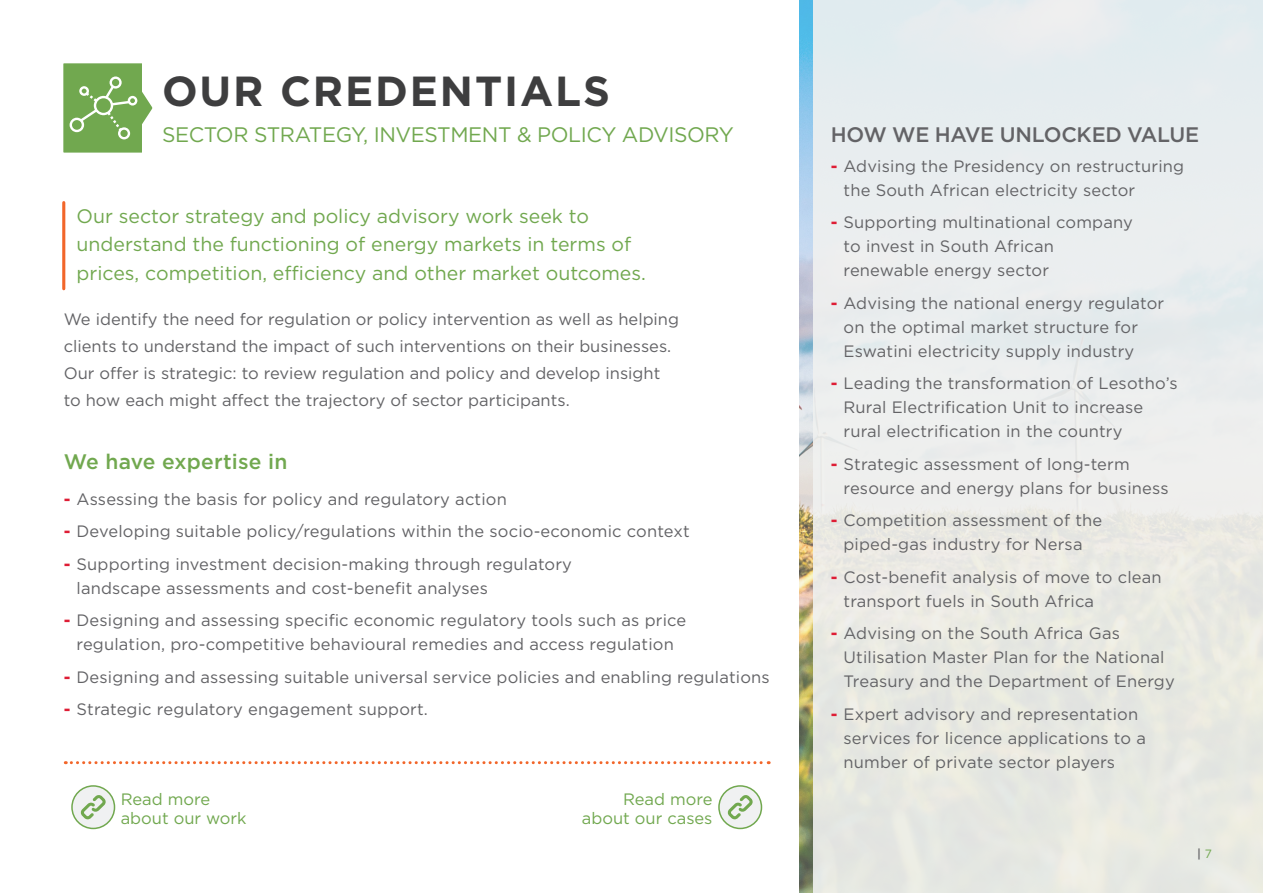
<style>
.page{position:relative;width:1263px;height:893px;background:#fff}
.page>*{position:absolute;margin:0;border:0;box-sizing:border-box;transform-origin:0 0}
.t1{font:700 42px "Gotham";letter-spacing:.045em;color:#3e3e3f}
.t2{font:21px "Gotham";letter-spacing:-.02em;color:#71a84f}
.t3{font:500 21px "Gotham";letter-spacing:-.01em;color:#636366}
.t4{font:500 21px "Gotham";letter-spacing:.01em;color:#71a84f}
.t5{font:19.5px/28.5px "Gotham";color:#71a84f}
.t6{font:16.5px/24px "Gotham";letter-spacing:.01em;color:#636366}
.t7{font:16.5px/19.5px "Gotham";color:#71a84f}
.t8{font:500 12px "Gotham";color:#636366}
.s1{font-weight:700;color:#de1d35}
.s2{font-weight:400;color:#71a84f}
</style>
<div class="page">
<img style="left:812px;top:0;width:451px;height:893px">
<hr style="left:62px;top:203px;width:3px;height:86px;background:#f2662a">
<svg style="left:63px;top:63px;width:90px;height:90px;background:#8ab76e"></svg>
<svg style="left:65px;top:761px;width:704px;height:3px"></svg>
<img style="left:799px;top:0;width:13px;height:893px">
<div style="left:72px;top:786px;width:43px;height:42px;background:#f0f1f2;border-radius:50%"></div>
<svg style="left:80px;top:795px;width:26px;height:24px"></svg>
<div style="left:71px;top:785px;width:44px;height:44px;border:2px solid #71a84f;border-radius:50%"></div>
<div style="left:719px;top:786px;width:42px;height:42px;background:#f0f1f2;border-radius:50%"></div>
<svg style="left:727px;top:795px;width:26px;height:24px"></svg>
<div style="left:718px;top:785px;width:44px;height:44px;border:2px solid #71a84f;border-radius:50%"></div>
<p class="t1" style="left:162px;top:63px;width:449px">OUR CREDENTIALS</p>
<p class="t2" style="left:162px;top:121px;width:573px">SECTOR STRATEGY, INVESTMENT &amp; POLICY ADVISORY</p>
<p class="t3" style="left:831px;top:121px;width:370px">HOW WE HAVE UNLOCKED VALUE</p>
<p class="t6" style="left:843px;top:154px;width:342px;text-indent:-13px"><span class="s1">-</span> Advising the Presidency on restructuring the South African electricity sector</p>
<p class="t6" style="left:843px;top:210px;width:291px;text-indent:-13px"><span class="s1">-</span> Supporting multinational company to invest in South African renewable energy sector</p>
<p class="t6" style="left:843px;top:291px;width:322px;text-indent:-13px"><span class="s1">-</span> Advising the national energy regulator on the optimal market structure for<br>Eswatini electricity supply industry</p>
<p class="t6" style="left:843px;top:371px;width:336px;text-indent:-13px"><span class="s1">-</span> Leading the transformation of Lesotho’s<br>Rural Electrification Unit to increase rural electrification in the country</p>
<p class="t6" style="left:843px;top:452px;width:327px;text-indent:-13px"><span class="s1">-</span> Strategic assessment of long-term resource and energy plans for business</p>
<p class="t6" style="left:831px;top:508px;width:273px;text-align:center"><span class="s1">-</span> Competition assessment of the piped-gas industry for Nersa</p>
<p class="t6" style="left:843px;top:565px;width:320px;text-indent:-13px"><span class="s1">-</span> Cost-benefit analysis of move to clean transport fuels in South Africa</p>
<p class="t6" style="left:843px;top:621px;width:333px;text-indent:-13px"><span class="s1">-</span> Advising on the South Africa Gas<br>Utilisation Master Plan for the National<br>Treasury and the Department of Energy</p>
<p class="t6" style="left:843px;top:702px;width:304px;text-indent:-13px"><span class="s1">-</span> Expert advisory and representation services for licence applications to a number of private sector players</p>
<p class="t5" style="left:77px;top:201px;width:571px">Our sector strategy and policy advisory work seek to understand the functioning of energy markets in terms of prices, competition, efficiency and other market outcomes.</p>
<p class="t6" style="left:64px;top:305px;width:617px;line-height:27px">We identify the need for regulation or policy intervention as well as helping clients to understand the impact of such interventions on their businesses.<br>Our offer is strategic: to review regulation and policy and develop insight to how each might affect the trajectory of sector participants.</p>
<p class="t4" style="left:64px;top:448px;width:225px">We have expertise in</p>
<p class="t6" style="left:64px;top:487px;width:445px"><span class="s1">-</span> Assessing the basis for policy and regulatory action</p>
<p class="t6" style="left:64px;top:519px;width:627px"><span class="s1">-</span> Developing suitable policy/regulations within the socio-economic context</p>
<p class="t6" style="left:77px;top:552px;width:497px;text-indent:-13px"><span class="s1">-</span> Supporting investment decision-making through regulatory landscape assessments and cost-benefit analyses</p>
<p class="t6" style="left:64px;top:608px;width:624px;text-align:center"><span class="s1">-</span> Designing and assessing specific economic regulatory tools such as price regulation, pro-competitive behavioural remedies and access regulation</p>
<p class="t6" style="left:64px;top:665px;width:707px"><span class="s1">-</span> Designing and assessing suitable universal service policies and enabling regulations</p>
<p class="t6" style="left:64px;top:697px;width:366px"><span class="s1">-</span> Strategic regulatory engagement support.</p>
<p class="t7" style="left:121px;top:789px;width:127px">Read more about our work</p>
<p class="t7" style="left:582px;top:789px;width:132px;text-align:right">Read more about our cases</p>
<p class="t8" style="left:1197px;top:846px;width:16px">| <span class="s2">7</span></p>
</div>
